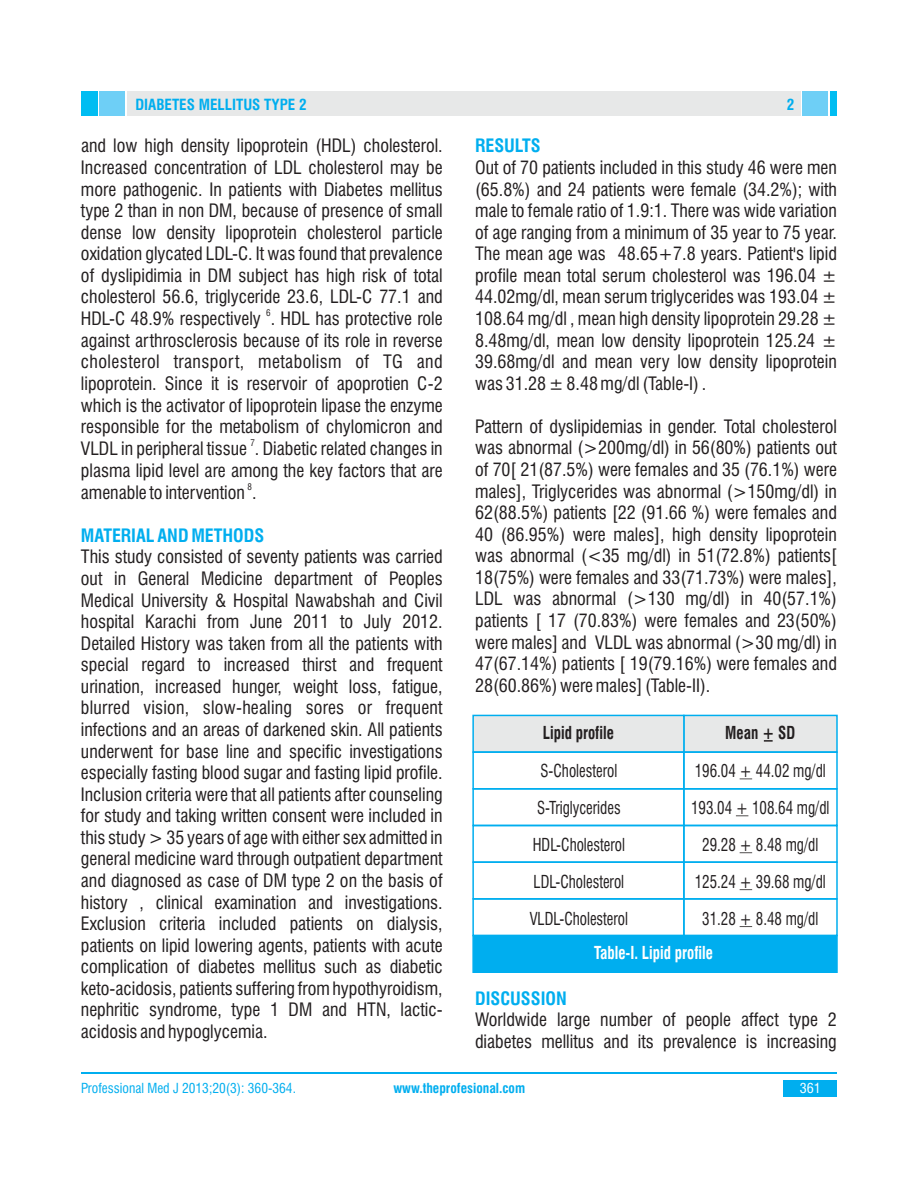
<style>
.page{position:relative;width:918px;height:1188px;background:#fff}
.page>*{position:absolute;margin:0;border:0;box-sizing:border-box;transform-origin:0 0}
.t1{font:condensed 18px/21.6px "Swiss 721 BT";color:#231f20}
.t2{font:condensed 18px "Swiss 721 BT";letter-spacing:.025em;color:#231f20}
.t3{font:700 condensed 18px "Swiss 721 BT";color:#00aeef}
.t4{font:condensed 17.4px/36.9px "Swiss 721 BT";color:#231f20;text-align:center;scale:.86 1}
.t5{font:700 condensed 17.4px "Swiss 721 BT";color:#fff;scale:.86 1}
.t6{font:700 condensed 17.4px "Swiss 721 BT";color:#231f20;scale:.86 1}
.t7{font:700 condensed 15px "Swiss 721 BT";color:#00aeef}
.t8{font:condensed 13.5px "Swiss 721 BT";color:#00aeef}
.t9{font:700 condensed 13.5px "Swiss 721 BT";color:#00aeef}
.t10{font:condensed 13.5px "Swiss 721 BT";color:#fff;scale:1.04 1}
.t11{font:condensed 9px "Swiss 721 BT";color:#231f20}
</style>
<div class="page">
<div style="left:81px;top:92px;width:16px;height:24px;background:#00bdf2"></div>
<div style="left:99px;top:92px;width:25px;height:24px;background:#6ecff6"></div>
<div style="left:127px;top:92px;width:674px;height:24px;background:#e7e8e8"></div>
<div style="left:803px;top:92px;width:25px;height:24px;background:#6ecff6"></div>
<div style="left:830px;top:92px;width:7px;height:24px;background:#00bdf2"></div>
<div style="left:783px;top:1080px;width:54px;height:16px;background:#00aeef"></div>
<hr style="left:81px;top:1073px;width:756px;height:1px;background:#00aeef">
<svg style="left:472px;top:714px;width:366px;height:37px;background:#dce5e8"></svg>
<svg style="left:740px;top:779px;width:12px;height:1px"></svg>
<svg style="left:736px;top:815px;width:12px;height:1px"></svg>
<svg style="left:740px;top:852px;width:12px;height:1px"></svg>
<svg style="left:740px;top:889px;width:12px;height:1px"></svg>
<svg style="left:740px;top:926px;width:12px;height:1px"></svg>
<div style="left:472px;top:936px;width:366px;height:37px;background:#00aeef"></div>
<div style="left:472px;top:751px;width:213px;height:39px;border:2px solid #00aeef"></div>
<div style="left:472px;top:788px;width:213px;height:38px;border:2px solid #00aeef"></div>
<div style="left:472px;top:825px;width:213px;height:38px;border:2px solid #00aeef"></div>
<div style="left:472px;top:861px;width:213px;height:39px;border:2px solid #00aeef"></div>
<div style="left:472px;top:898px;width:213px;height:38px;border:2px solid #00aeef"></div>
<div style="left:683px;top:751px;width:155px;height:39px;border:2px solid #00aeef"></div>
<div style="left:683px;top:788px;width:155px;height:38px;border:2px solid #00aeef"></div>
<div style="left:683px;top:825px;width:155px;height:38px;border:2px solid #00aeef"></div>
<div style="left:683px;top:861px;width:155px;height:39px;border:2px solid #00aeef"></div>
<div style="left:683px;top:898px;width:155px;height:38px;border:2px solid #00aeef"></div>
<p class="t7" style="left:135px;top:98px;width:173px">DIABETES MELLITUS TYPE 2</p>
<p class="t1" style="left:81px;top:137px;width:363px">and low high density lipoprotein (HDL) cholesterol.<br>Increased concentration of LDL cholesterol may be</p>
<p class="t3" style="left:475px;top:139px;width:67px">RESULTS</p>
<p class="t7" style="left:787px;top:98px;width:9px">2</p>
<p class="t1" style="left:475px;top:158px;width:363px">Out of 70 patients included in this study 46 were men</p>
<p class="t1" style="left:81px;top:180px;width:363px">more pathogenic. In patients with Diabetes mellitus</p>
<p class="t1" style="left:475px;top:180px;width:363px">(65.8%) and 24 patients were female (34.2%); with</p>
<p class="t1" style="left:81px;top:202px;width:363px">type 2 than in non DM, because of presence of small</p>
<p class="t1" style="left:475px;top:202px;width:363px">male to female ratio of 1.9:1. There was wide variation</p>
<p class="t1" style="left:81px;top:223px;width:363px">dense low density lipoprotein cholesterol particle</p>
<p class="t1" style="left:475px;top:223px;width:363px">of age ranging from a minimum of 35 year to 75 year.</p>
<p class="t1" style="left:81px;top:245px;width:363px">oxidation glycated LDL-C. It was found that prevalence</p>
<p class="t1" style="left:475px;top:245px;width:363px">The mean age was 48.65+7.8 years. Patient's lipid</p>
<p class="t1" style="left:81px;top:266px;width:363px">of dyslipidimia in DM subject has high risk of total</p>
<p class="t1" style="left:475px;top:266px;width:363px">profile mean total serum cholesterol was 196.04 ±</p>
<p class="t1" style="left:81px;top:288px;width:363px">cholesterol 56.6, triglyceride 23.6, LDL-C 77.1 and</p>
<p class="t1" style="left:475px;top:288px;width:363px">44.02mg/dl, mean serum triglycerides was 193.04 ±</p>
<p class="t11" style="left:266px;top:310px;width:6px">6</p>
<p class="t1" style="left:81px;top:310px;width:363px">HDL-C 48.9% respectively . HDL has protective role</p>
<p class="t1" style="left:475px;top:309px;width:363px">108.64 mg/dl , mean high density lipoprotein 29.28 ±</p>
<p class="t1" style="left:81px;top:331px;width:363px">against arthrosclerosis because of its role in reverse</p>
<p class="t1" style="left:475px;top:331px;width:363px">8.48mg/dl, mean low density lipoprotein 125.24 ±</p>
<p class="t2" style="left:81px;top:355px;width:363px">cholesterol transport, metabolism of TG and</p>
<p class="t1" style="left:475px;top:353px;width:363px">39.68mg/dl and mean very low density lipoprotein</p>
<p class="t1" style="left:81px;top:375px;width:363px">lipoprotein. Since it is reservoir of apoprotien C-2</p>
<p class="t1" style="left:475px;top:374px;width:233px">was 31.28 ± 8.48 mg/dl (Table-I) .</p>
<p class="t1" style="left:81px;top:396px;width:363px">which is the activator of lipoprotein lipase the enzyme responsible for the metabolism of chylomicron and</p>
<p class="t1" style="left:475px;top:417px;width:363px">Pattern of dyslipidemias in gender. Total cholesterol</p>
<p class="t11" style="left:250px;top:439px;width:6px">7</p>
<p class="t1" style="left:81px;top:440px;width:363px">VLDL in peripheral tissue . Diabetic related changes in</p>
<p class="t1" style="left:475px;top:439px;width:363px">was abnormal (&gt;200mg/dl) in 56(80%) patients out</p>
<p class="t1" style="left:81px;top:461px;width:363px">plasma lipid level are among the key factors that are</p>
<p class="t1" style="left:475px;top:461px;width:363px">of 70[ 21(87.5%) were females and 35 (76.1%) were</p>
<p class="t11" style="left:248px;top:483px;width:6px">8</p>
<p class="t1" style="left:81px;top:483px;width:177px">amenable to intervention .</p>
<p class="t1" style="left:475px;top:482px;width:363px;text-align:justify">males], Triglycerides was abnormal (&gt;150mg/dl) in 62(88.5%) patients [22 (91.66 %) were females and 40 (86.95%) were males], high density lipoprotein</p>
<p class="t1" style="left:81px;top:548px;width:363px">This study consisted of seventy patients was carried</p>
<p class="t1" style="left:475px;top:547px;width:363px">was abnormal (&lt;35 mg/dl) in 51(72.8%) patients[</p>
<p class="t1" style="left:81px;top:569px;width:363px">out in General Medicine department of Peoples</p>
<p class="t1" style="left:475px;top:568px;width:363px">18(75%) were females and 33(71.73%) were males],</p>
<p class="t1" style="left:81px;top:591px;width:363px">Medical University &amp; Hospital Nawabshah and Civil</p>
<p class="t1" style="left:475px;top:590px;width:363px">LDL was abnormal (&gt;130 mg/dl) in 40(57.1%)</p>
<p class="t1" style="left:81px;top:613px;width:363px">hospital Karachi from June 2011 to July 2012.</p>
<p class="t1" style="left:475px;top:612px;width:363px">patients [ 17 (70.83%) were females and 23(50%)</p>
<p class="t1" style="left:81px;top:634px;width:363px">Detailed History was taken from all the patients with</p>
<p class="t1" style="left:475px;top:633px;width:363px">were males] and VLDL was abnormal (&gt;30 mg/dl) in</p>
<p class="t1" style="left:81px;top:656px;width:363px">special regard to increased thirst and frequent</p>
<p class="t1" style="left:475px;top:655px;width:363px">47(67.14%) patients [ 19(79.16%) were females and</p>
<p class="t1" style="left:81px;top:677px;width:363px">urination, increased hunger, weight loss, fatigue,</p>
<p class="t1" style="left:475px;top:676px;width:237px">28(60.86%) were males] (Table-II).</p>
<p class="t1" style="left:81px;top:699px;width:363px;text-align:justify">blurred vision, slow-healing sores or frequent infections and an areas of darkened skin. All patients underwent for base line and specific investigations especially fasting blood sugar and fasting lipid profile.<br>Inclusion criteria were that all patients after counseling for study and taking written consent were included in this study &gt; 35 years of age with either sex admitted in general medicine ward through outpatient department and diagnosed as case of DM type 2 on the basis of history , clinical examination and investigations.<br>Exclusion criteria included patients on dialysis, patients on lipid lowering agents, patients with acute complication of diabetes mellitus such as diabetic keto-acidosis, patients suffering from hypothyroidism, nephritic syndrome, type 1 DM and HTN, lactic-</p>
<p class="t3" style="left:81px;top:528px;width:185px">MATERIAL AND METHODS</p>
<p class="t6" style="left:543px;top:725px;width:84px">Lipid profile</p>
<p class="t6" style="left:725px;top:725px;width:83px">Mean + SD</p>
<p class="t4" style="left:530px;top:754px;width:116px">S-Cholesterol<br>S-Triglycerides<br>HDL-Cholesterol<br>LDL-Cholesterol<br>VLDL-Cholesterol</p>
<p class="t4" style="left:691px;top:754px;width:162px">196.04 + 44.02 mg/dl<br>193.04 + 108.64 mg/dl<br>29.28 + 8.48 mg/dl<br>125.24 + 39.68 mg/dl<br>31.28 + 8.48 mg/dl</p>
<p class="t5" style="left:594px;top:946px;width:139px">Table-I. Lipid profile</p>
<p class="t3" style="left:475px;top:991px;width:93px">DISCUSSION</p>
<p class="t1" style="left:475px;top:1011px;width:363px">Worldwide large number of people affect type 2</p>
<p class="t1" style="left:81px;top:1023px;width:188px">acidosis and hypoglycemia.</p>
<p class="t1" style="left:475px;top:1033px;width:363px">diabetes mellitus and its prevalence is increasing</p>
<p class="t8" style="left:81px;top:1083px;width:217px">Professional Med J 2013;20(3): 360-364.</p>
<p class="t9" style="left:393px;top:1083px;width:133px">www.theprofesional.com</p>
<p class="t10" style="left:800px;top:1083px;width:22px">361</p>
</div>
